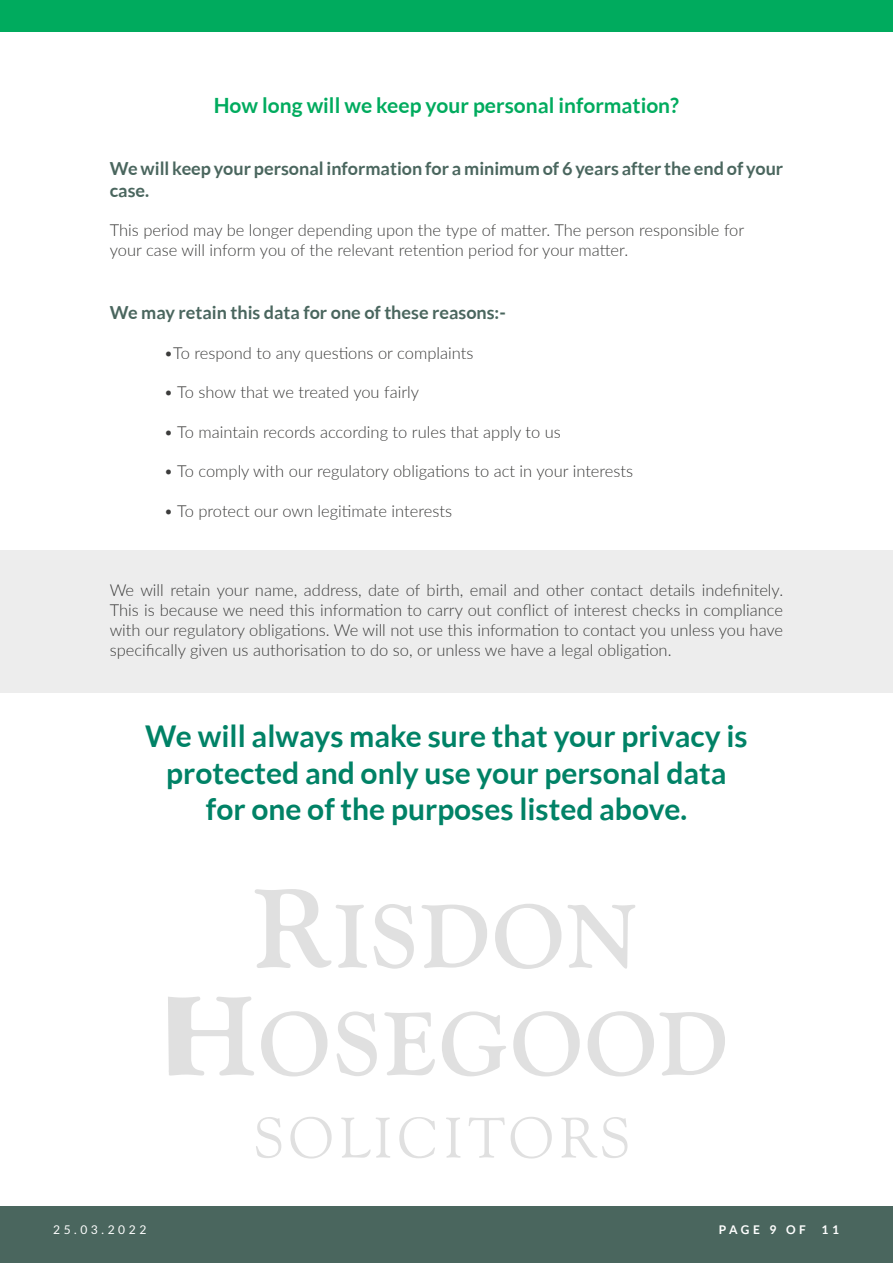
<style>
.page{position:relative;width:893px;height:1263px;background:#fff}
.page>*{position:absolute;margin:0;border:0;box-sizing:border-box;transform-origin:0 0}
.t1{font:700 30px/36px "Lato";color:#008266;text-align:center}
.t2{font:700 21px "Lato";color:#00ab5e}
.t3{font:700 18px/21.6px "Lato";color:#4a665e}
.t4{font:300 16.5px/19.8px "Lato";color:#3c3c3b}
.t5{font:12px "Lato";letter-spacing:.3em;color:#fff}
.t6{font:700 12px "Lato";letter-spacing:.285em;color:#fff}
</style>
<div class="page">
<div style="left:0;top:0;width:893px;height:32px;background:#00ab5e"></div>
<div style="left:0;top:1205px;width:893px;height:58px;background:#4a665e"></div>
<div style="left:0;top:551px;width:893px;height:142px;background:#ededed"></div>
<svg style="left:255px;top:889px;width:112px;height:79px"></svg>
<svg style="left:374px;top:904px;width:40px;height:65px"></svg>
<svg style="left:422px;top:904px;width:65px;height:64px"></svg>
<svg style="left:495px;top:904px;width:66px;height:65px"></svg>
<svg style="left:568px;top:905px;width:67px;height:64px"></svg>
<svg style="left:168px;top:996px;width:86px;height:79px"></svg>
<svg style="left:261px;top:1011px;width:66px;height:65px"></svg>
<svg style="left:337px;top:1011px;width:40px;height:65px"></svg>
<svg style="left:384px;top:1012px;width:51px;height:63px"></svg>
<svg style="left:442px;top:1011px;width:64px;height:65px"></svg>
<svg style="left:513px;top:1011px;width:67px;height:65px"></svg>
<svg style="left:588px;top:1011px;width:137px;height:65px"></svg>
<svg style="left:256px;top:1117px;width:25px;height:41px"></svg>
<svg style="left:290px;top:1117px;width:42px;height:41px"></svg>
<svg style="left:341px;top:1117px;width:49px;height:41px"></svg>
<svg style="left:399px;top:1117px;width:36px;height:41px"></svg>
<svg style="left:446px;top:1117px;width:15px;height:41px"></svg>
<svg style="left:469px;top:1117px;width:36px;height:41px"></svg>
<svg style="left:511px;top:1117px;width:41px;height:41px"></svg>
<svg style="left:561px;top:1117px;width:66px;height:41px"></svg>
<p class="t2" style="left:214px;top:93px;width:467px">How long will we keep your personal information?</p>
<p class="t3" style="left:110px;top:157px;width:675px">We will keep your personal information for a minimum of 6 years after the end of your case.</p>
<p class="t4" style="left:110px;top:220px;width:636px">This period may be longer depending upon the type of matter. The person responsible for your case will inform you of the relevant retention period for your matter.</p>
<p class="t3" style="left:110px;top:301px;width:398px">We may retain this data for one of these reasons:-</p>
<p class="t4" style="left:164px;top:342px;width:311px">•To respond to any questions or complaints</p>
<p class="t4" style="left:164px;top:382px;width:257px">• To show that we treated you fairly</p>
<p class="t4" style="left:164px;top:421px;width:399px">• To maintain records according to rules that apply to us</p>
<p class="t4" style="left:164px;top:461px;width:471px">• To comply with our regulatory obligations to act in your interests</p>
<p class="t4" style="left:164px;top:501px;width:290px">• To protect our own legitimate interests</p>
<p class="t4" style="left:110px;top:580px;width:675px;text-align:justify">We will retain your name, address, date of birth, email and other contact details indefinitely.<br>This is because we need this information to carry out conflict of interest checks in compliance with our regulatory obligations. We will not use this information to contact you unless you have specifically given us authorisation to do so, or unless we have a legal obligation.</p>
<h1 class="t1" style="left:145px;top:718px;width:604px">We will always make sure that your privacy is protected and only use your personal data for one of the purposes listed above.</h1>
<p class="t5" style="left:53px;top:1223px;width:95px">25.03.2022</p>
<p class="t6" style="left:719px;top:1223px;width:89px">PAGE 9 OF</p>
<p class="t6" style="left:821px;top:1223px;width:19px">1 1</p>
</div>
